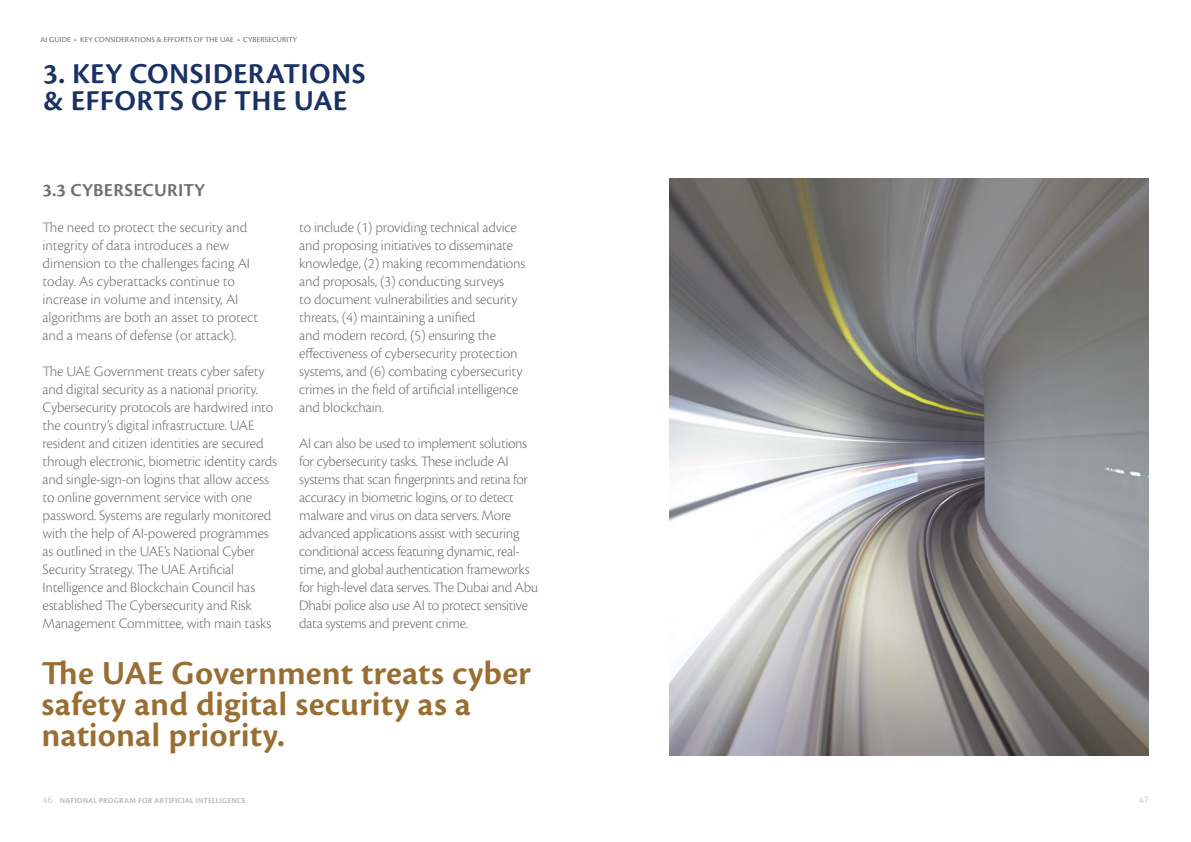
<style>
.page{position:relative;width:1191px;height:842px;background:#fff}
.page>*{position:absolute;margin:0;border:0;box-sizing:border-box;transform-origin:0 0}
.t1{font:35px/31px "Cronos Pro Semibold Capt";letter-spacing:.005em;color:#996e33}
.t2{font:30px/27px "Cronos Pro Semibold Capt";letter-spacing:.01em;color:#1a3163}
.t3{font:19px "Cronos Pro Semibold Capt";letter-spacing:.01em;color:#6f6f71}
.t4{font:300 15px/18px "Cronos Pro";letter-spacing:-.015em;color:#6f6f71}
.t5{font:8px "Cronos Pro";letter-spacing:.01em;color:#6f6f71}
.t6{font:8px "Cronos Pro Bold Capt";letter-spacing:.01em;color:#bec0c0}
.t7{font:300 8px "FS Truman";color:#bec0c0}
.s1{font-family:"FS Truman";font-weight:300}
</style>
<div class="page">
<img style="left:669px;top:179px;width:479px;height:576px">
<p class="t5" style="left:40px;top:35px;width:258px">AI GUIDE • KEY CONSIDERATIONS &amp; EFFORTS OF THE UAE • CYBERSECURITY</p>
<h2 class="t2" style="left:43px;top:61px;width:324px">3. KEY CONSIDERATIONS &amp; EFFORTS OF THE UAE</h2>
<p class="t3" style="left:43px;top:179px;width:164px">3.3 CYBERSECURITY</p>
<p class="t4" style="left:43px;top:218px;width:217px">The need to protect the security and integrity of data introduces a new dimension to the challenges facing AI today. As cyberattacks continue to increase in volume and intensity, AI algorithms are both an asset to protect and a means of defense (or attack).</p>
<p class="t4" style="left:43px;top:362px;width:236px">The UAE Government treats cyber safety and digital security as a national priority.<br>Cybersecurity protocols are hardwired into the country’s digital infrastructure. UAE resident and citizen identities are secured through electronic, biometric identity cards and single-sign-on logins that allow access to online government service with one password. Systems are regularly monitored with the help of AI-powered programmes as outlined in the UAE’s National Cyber Security Strategy. The UAE Artificial Intelligence and Blockchain Council has established The Cybersecurity and Risk Management Committee, with main tasks</p>
<p class="t4" style="left:299px;top:218px;width:228px">to include (1) providing technical advice and proposing initiatives to disseminate knowledge, (2) making recommendations and proposals, (3) conducting surveys<br>to document vulnerabilities and security threats, (4) maintaining a unified<br>and modern record, (5) ensuring the effectiveness of cybersecurity protection systems, and (6) combating cybersecurity crimes in the field of artificial intelligence and blockchain.</p>
<p class="t4" style="left:299px;top:434px;width:241px">AI can also be used to implement solutions for cybersecurity tasks. These include AI systems that scan fingerprints and retina for accuracy in biometric logins, or to detect malware and virus on data servers. More advanced applications assist with securing conditional access featuring dynamic, real&shy;time, and global authentication frameworks for high-level data serves. The Dubai and Abu Dhabi police also use AI to protect sensitive data systems and prevent crime.</p>
<h1 class="t1" style="left:42px;top:659px;width:491px">The UAE Government treats cyber safety and digital security as a national priority.</h1>
<p class="t6" style="left:43px;top:796px;width:205px"><span class="s1">46</span> NATIONAL PROGRAM FOR ARTIFICIAL INTELLIGENCE</p>
<p class="t7" style="left:1138px;top:793px;width:11px">47</p>
</div>
